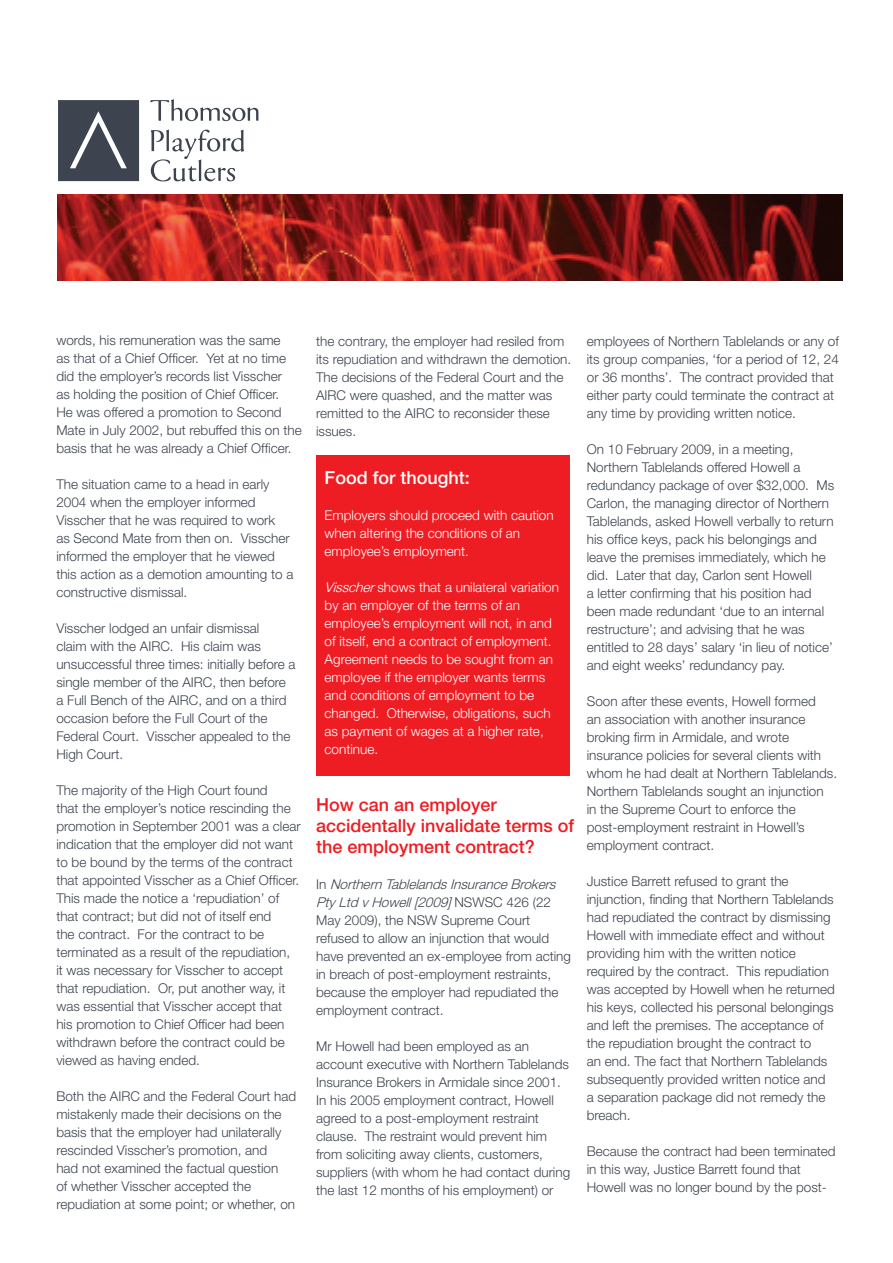
<style>
.page{position:relative;width:893px;height:1263px;background:#fff}
.page>*{position:absolute;margin:0;border:0;box-sizing:border-box;transform-origin:0 0}
.t1{font:500 18px/21px "Helvetica Neue LT";color:#ee1d23}
.t2{font:500 18px "Helvetica Neue LT";color:#fff}
.t3{font:300 13.5px/18px "Helvetica Neue LT";color:#3e444f}
.t4{font:300 13.5px/18px "Helvetica Neue LT";color:#fff}
.s1{font-style:italic}
</style>
<div class="page">
<div style="left:316px;top:456px;width:253px;height:320px;background:#ee1d23"></div>
<img style="left:58px;top:195px;width:784px;height:86px">
<svg style="left:150px;top:99px;width:108px;height:22px"></svg>
<svg style="left:58px;top:100px;width:81px;height:81px;background:#4e545e"></svg>
<svg style="left:151px;top:129px;width:93px;height:53px"></svg>
<p class="t3" style="left:56px;top:331px;width:247px">words, his remuneration was the same<br>as that of a Chief Officer. Yet at no time did the employer’s records list Visscher<br>as holding the position of Chief Officer.<br>He was offered a promotion to Second Mate in July 2002, but rebuffed this on the basis that he was already a Chief Officer.</p>
<p class="t3" style="left:56px;top:475px;width:239px">The situation came to a head in early 2004 when the employer informed Visscher that he was required to work<br>as Second Mate from then on. Visscher informed the employer that he viewed this action as a demotion amounting to a constructive dismissal.</p>
<p class="t3" style="left:56px;top:619px;width:241px">Visscher lodged an unfair dismissal<br>claim with the AIRC. His claim was unsuccessful three times: initially before a single member of the AIRC, then before a Full Bench of the AIRC, and on a third occasion before the Full Court of the Federal Court. Visscher appealed to the High Court.</p>
<p class="t3" style="left:56px;top:781px;width:246px">The majority of the High Court found<br>that the employer’s notice rescinding the promotion in September 2001 was a clear indication that the employer did not want to be bound by the terms of the contract that appointed Visscher as a Chief Officer.<br>This made the notice a ‘repudiation’ of that contract; but did not of itself end<br>the contract. For the contract to be terminated as a result of the repudiation,<br>it was necessary for Visscher to accept that repudiation. Or, put another way, it was essential that Visscher accept that his promotion to Chief Officer had been withdrawn before the contract could be viewed as having ended.</p>
<p class="t3" style="left:56px;top:1087px;width:241px">Both the AIRC and the Federal Court had mistakenly made their decisions on the basis that the employer had unilaterally rescinded Visscher’s promotion, and<br>had not examined the factual question<br>of whether Visscher accepted the repudiation at some point; or whether, on</p>
<p class="t3" style="left:316px;top:332px;width:257px">the contrary, the employer had resiled from its repudiation and withdrawn the demotion.<br>The decisions of the Federal Court and the AIRC were quashed, and the matter was remitted to the AIRC to reconsider these issues.</p>
<h1 class="t2" style="left:325px;top:467px;width:147px">Food for thought:</h1>
<p class="t4" style="left:325px;top:506px;width:231px">Employers should proceed with caution when altering the conditions of an employee’s employment.</p>
<p class="t4" style="left:325px;top:578px;width:236px"><span class="s1">Visscher</span>shows that a unilateral variation by an employer of the terms of an employee’s employment will not, in and of itself, end a contract of employment.<br>Agreement needs to be sought from an employee if the employer wants terms and conditions of employment to be changed. Otherwise, obligations, such as payment of wages at a higher rate, continue.</p>
<h1 class="t1" style="left:316px;top:794px;width:260px">How can an employer accidentally invalidate terms of the employment contract?</h1>
<p class="t3" style="left:316px;top:875px;width:256px">I n <span class="s1">NorthernTablelandsInsuranceBrokers Pty LtdvHowell[2009]</span>N S W S C 4 2 6 ( 2 2<br>May 2009), the NSW Supreme Court refused to allow an injunction that would have prevented an ex-employee from acting in breach of post-employment restraints, because the employer had repudiated the employment contract.</p>
<p class="t3" style="left:316px;top:1037px;width:256px">Mr Howell had been employed as an account executive with Northern Tablelands Insurance Brokers in Armidale since 2001.<br>In his 2005 employment contract, Howell agreed to a post-employment restraint clause. The restraint would prevent him from soliciting away clients, customers, suppliers (with whom he had contact during the last 12 months of his employment) or</p>
<p class="t3" style="left:587px;top:332px;width:254px">employees of Northern Tablelands or any of its group companies, ‘for a period of 12, 24 or 36 months’. The contract provided that either party could terminate the contract at any time by providing written notice.</p>
<p class="t3" style="left:587px;top:440px;width:249px">On 10 February 2009, in a meeting, Northern Tablelands offered Howell a redundancy package of over $32,000. Ms Carlon, the managing director of Northern Tablelands, asked Howell verbally to return his office keys, pack his belongings and leave the premises immediately, which he did. Later that day, Carlon sent Howell<br>a letter confirming that his position had been made redundant ‘due to an internal restructure’; and advising that he was entitled to 28 days’ salary ‘in lieu of notice’ and eight weeks’ redundancy pay.</p>
<p class="t3" style="left:587px;top:692px;width:252px">Soon after these events, Howell formed<br>an association with another insurance broking firm in Armidale, and wrote insurance policies for several clients with whom he had dealt at Northern Tablelands.<br>Northern Tablelands sought an injunction<br>in the Supreme Court to enforce the post-employment restraint in Howell’s employment contract.</p>
<p class="t3" style="left:587px;top:872px;width:250px">Justice Barrett refused to grant the injunction, finding that Northern Tablelands had repudiated the contract by dismissing Howell with immediate effect and without providing him with the written notice required by the contract. This repudiation was accepted by Howell when he returned his keys, collected his personal belongings and left the premises. The acceptance of the repudiation brought the contract to<br>an end. The fact that Northern Tablelands subsequently provided written notice and a separation package did not remedy the breach.</p>
<p class="t3" style="left:587px;top:1142px;width:250px">Because the contract had been terminated in this way, Justice Barrett found that<br>Howell was no longer bound by the post-</p>
</div>
